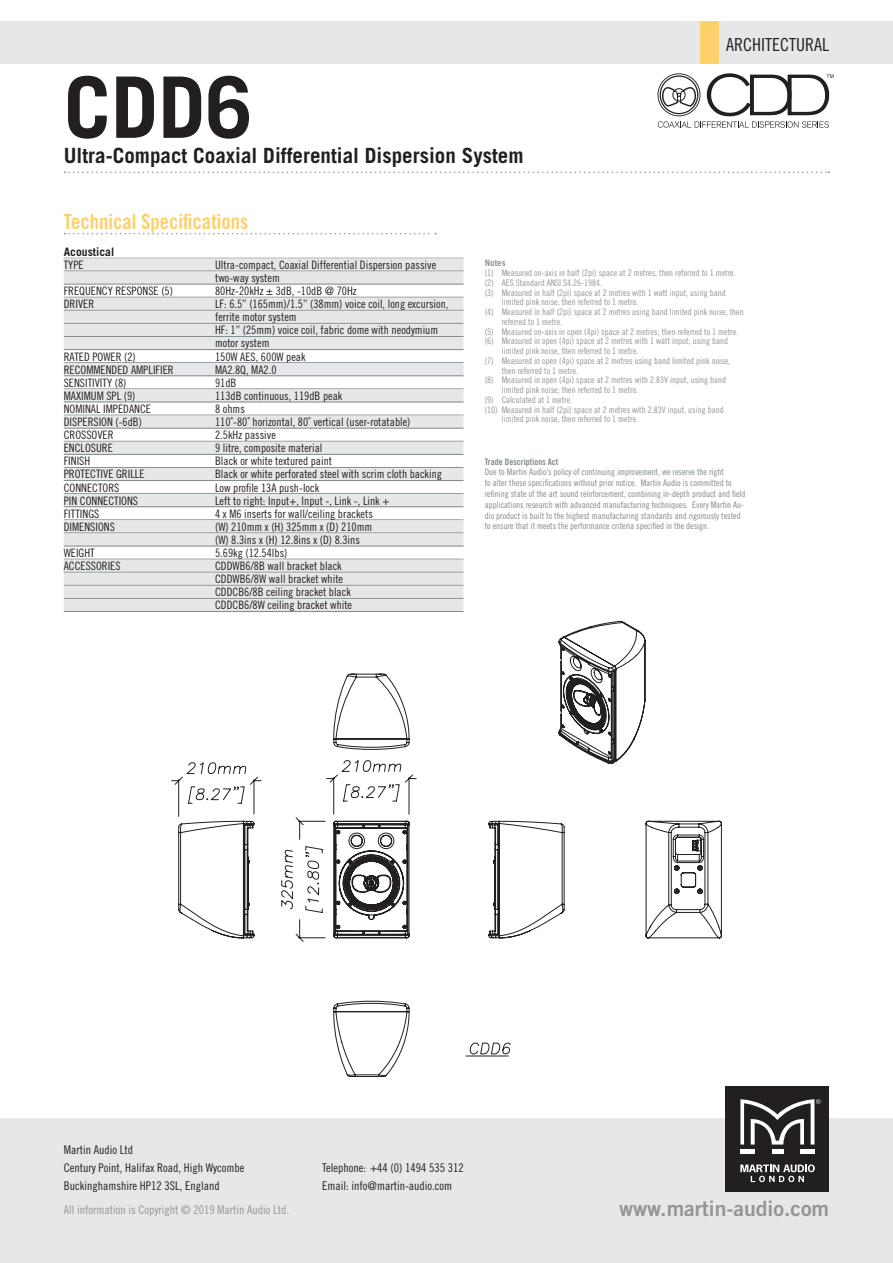
<style>
.page{position:relative;width:893px;height:1263px;background:#fff}
.page>*{position:absolute;margin:0;border:0;box-sizing:border-box;transform-origin:0 0}
.t1{font:700 84.9px "Trade Gothic";color:#231f20}
.t2{font:21.15px "Trade Gothic Bold Two";color:#939598}
.t3{font:700 21px "Trade Gothic";color:#231f20}
.t4{font:21px "Trade Gothic Bold Cond Twenty";color:#fed069}
.t5{font:18px "Trade Gothic Cond Eighteen";color:#231f20}
.t6{font:12px/18px "Trade Gothic Cond Eighteen";color:#231f20}
.t7{font:12px "Trade Gothic Cond Eighteen";color:#939598}
.t8{font:11.7px/13px "Trade Gothic Cond Eighteen";color:#231f20}
.t9{font:700 11.7px "Trade Gothic";color:#231f20}
.t10{font:9px "Trade Gothic Cond Eighteen";color:#939598}
.t11{font:9px/10.8px "Trade Gothic Cond Eighteen";color:#81898d}
.t12{font:9px "Trade Gothic Bold Cond Twenty";color:#81898d}
.t13{font:700 9px "Trade Gothic";color:#939598}
</style>
<div class="page">
<div style="left:0;top:21px;width:893px;height:43px;background:#e6e7e9"></div>
<div style="left:0;top:1118px;width:893px;height:145px;background:#e6e7e9"></div>
<div style="left:725px;top:1086px;width:104px;height:106px;background:#231f20"></div>
<div style="left:740px;top:1149px;width:15px;height:5px;background:#fff"></div>
<div style="left:800px;top:1149px;width:14px;height:5px;background:#fff"></div>
<div style="left:772px;top:1149px;width:11px;height:5px;background:#fff"></div>
<svg style="left:740px;top:1164px;width:75px;height:18px"></svg>
<svg style="left:740px;top:1099px;width:81px;height:46px"></svg>
<div style="left:701px;top:21px;width:18px;height:43px;background:#fed069"></div>
<svg style="left:65px;top:172px;width:764px;height:1px"></svg>
<svg style="left:657px;top:73px;width:176px;height:55px"></svg>
<svg style="left:171px;top:621px;width:551px;height:456px"></svg>
<div style="left:64px;top:258px;width:399px;height:13px;background:#e6e7e9"></div>
<div style="left:64px;top:271px;width:399px;height:13px;background:#e6e7e9"></div>
<hr style="left:64px;top:284px;width:399px;height:1px;background:#81898d">
<hr style="left:64px;top:297px;width:399px;height:1px;background:#81898d">
<div style="left:64px;top:298px;width:399px;height:13px;background:#e6e7e9"></div>
<hr style="left:64px;top:310px;width:399px;height:1px;background:#81898d">
<div style="left:64px;top:311px;width:399px;height:13px;background:#e6e7e9"></div>
<hr style="left:64px;top:323px;width:399px;height:1px;background:#81898d">
<div style="left:64px;top:324px;width:399px;height:13px;background:#e6e7e9"></div>
<hr style="left:64px;top:336px;width:399px;height:1px;background:#81898d">
<div style="left:64px;top:337px;width:399px;height:13px;background:#e6e7e9"></div>
<hr style="left:64px;top:349px;width:399px;height:1px;background:#81898d">
<hr style="left:64px;top:362px;width:399px;height:1px;background:#81898d">
<div style="left:64px;top:363px;width:399px;height:13px;background:#e6e7e9"></div>
<hr style="left:64px;top:375px;width:399px;height:1px;background:#81898d">
<hr style="left:64px;top:388px;width:399px;height:1px;background:#81898d">
<div style="left:64px;top:389px;width:399px;height:13px;background:#e6e7e9"></div>
<hr style="left:64px;top:402px;width:399px;height:1px;background:#81898d">
<div style="left:64px;top:415px;width:399px;height:14px;background:#e6e7e9"></div>
<hr style="left:64px;top:428px;width:399px;height:1px;background:#81898d">
<hr style="left:64px;top:441px;width:399px;height:1px;background:#81898d">
<div style="left:64px;top:442px;width:399px;height:13px;background:#e6e7e9"></div>
<hr style="left:64px;top:454px;width:399px;height:1px;background:#81898d">
<hr style="left:64px;top:467px;width:399px;height:1px;background:#81898d">
<div style="left:64px;top:468px;width:399px;height:13px;background:#e6e7e9"></div>
<hr style="left:64px;top:480px;width:399px;height:1px;background:#81898d">
<hr style="left:64px;top:493px;width:399px;height:1px;background:#81898d">
<div style="left:64px;top:494px;width:399px;height:13px;background:#e6e7e9"></div>
<hr style="left:64px;top:506px;width:399px;height:1px;background:#81898d">
<hr style="left:64px;top:519px;width:399px;height:1px;background:#81898d">
<div style="left:64px;top:520px;width:399px;height:13px;background:#e6e7e9"></div>
<div style="left:64px;top:533px;width:399px;height:13px;background:#e6e7e9"></div>
<hr style="left:64px;top:546px;width:399px;height:1px;background:#81898d">
<hr style="left:64px;top:559px;width:399px;height:1px;background:#81898d">
<div style="left:64px;top:560px;width:399px;height:13px;background:#e6e7e9"></div>
<hr style="left:64px;top:572px;width:399px;height:1px;background:#81898d">
<div style="left:64px;top:573px;width:399px;height:13px;background:#e6e7e9"></div>
<hr style="left:64px;top:585px;width:399px;height:1px;background:#81898d">
<div style="left:64px;top:586px;width:399px;height:13px;background:#e6e7e9"></div>
<hr style="left:64px;top:598px;width:399px;height:1px;background:#81898d">
<div style="left:64px;top:599px;width:399px;height:13px;background:#e6e7e9"></div>
<hr style="left:64px;top:611px;width:399px;height:1px;background:#81898d">
<svg style="left:65px;top:233px;width:371px;height:1px"></svg>
<h1 class="t1" style="left:64px;top:55px;width:190px">CDD6</h1>
<h3 class="t3" style="left:64px;top:143px;width:461px">Ultra-Compact Coaxial Differential Dispersion System</h3>
<h3 class="t4" style="left:64px;top:208px;width:186px">Technical Specifications</h3>
<h3 class="t5" style="left:726px;top:34px;width:104px">ARCHITECTURAL</h3>
<p class="t9" style="left:64px;top:244px;width:52px">Acoustical</p>
<p class="t8" style="left:64px;top:258px;width:22px">TYPE</p>
<p class="t8" style="left:215px;top:258px;width:223px">Ultra-compact, Coaxial Differential Dispersion passive two-way system</p>
<p class="t8" style="left:64px;top:284px;width:111px">FREQUENCY RESPONSE (5)</p>
<p class="t8" style="left:215px;top:284px;width:143px">80Hz-20kHz ± 3dB, -10dB @ 70Hz</p>
<p class="t8" style="left:64px;top:297px;width:32px">DRIVER</p>
<p class="t8" style="left:215px;top:297px;width:235px">LF: 6.5” (165mm)/1.5” (38mm) voice coil, long excursion, ferrite motor system<br>HF: 1” (25mm) voice coil, fabric dome with neodymium motor system</p>
<p class="t8" style="left:64px;top:350px;width:73px">RATED POWER (2)</p>
<p class="t8" style="left:215px;top:350px;width:92px">150W AES, 600W peak</p>
<p class="t8" style="left:64px;top:363px;width:111px">RECOMMENDED AMPLIFIER</p>
<p class="t8" style="left:215px;top:363px;width:63px">MA2.8Q, MA2.0</p>
<p class="t8" style="left:64px;top:376px;width:64px">SENSITIVITY (8)</p>
<p class="t8" style="left:215px;top:376px;width:23px">91dB</p>
<p class="t8" style="left:64px;top:389px;width:73px">MAXIMUM SPL (9)</p>
<p class="t8" style="left:215px;top:389px;width:129px">113dB continuous, 119dB peak</p>
<p class="t8" style="left:64px;top:402px;width:89px">NOMINAL IMPEDANCE</p>
<p class="t8" style="left:215px;top:402px;width:31px">8 ohms</p>
<p class="t8" style="left:64px;top:415px;width:80px">DISPERSION (-6dB)</p>
<p class="t8" style="left:215px;top:415px;width:197px">110˚-80˚ horizontal, 80˚ vertical (user-rotatable)</p>
<p class="t8" style="left:64px;top:428px;width:51px">CROSSOVER</p>
<p class="t8" style="left:215px;top:428px;width:62px">2.5kHz passive</p>
<p class="t8" style="left:64px;top:441px;width:51px">ENCLOSURE</p>
<p class="t8" style="left:215px;top:441px;width:109px">9 litre, composite material</p>
<p class="t8" style="left:64px;top:454px;width:28px">FINISH</p>
<p class="t8" style="left:215px;top:454px;width:119px">Black or white textured paint</p>
<p class="t8" style="left:64px;top:468px;width:82px">PROTECTIVE GRILLE</p>
<p class="t8" style="left:215px;top:468px;width:228px">Black or white perforated steel with scrim cloth backing</p>
<p class="t8" style="left:64px;top:481px;width:57px">CONNECTORS</p>
<p class="t8" style="left:215px;top:481px;width:106px">Low profile 13A push-lock</p>
<p class="t8" style="left:64px;top:494px;width:76px">PIN CONNECTIONS</p>
<p class="t8" style="left:215px;top:494px;width:176px">Left to right: Input+, Input -, Link -, Link +</p>
<p class="t8" style="left:64px;top:507px;width:37px">FITTINGS</p>
<p class="t8" style="left:215px;top:507px;width:159px">4 x M6 inserts for wall/ceiling brackets</p>
<p class="t8" style="left:64px;top:520px;width:53px">DIMENSIONS</p>
<p class="t8" style="left:215px;top:520px;width:159px">(W) 210mm x (H) 325mm x (D) 210mm (W) 8.3ins x (H) 12.8ins x (D) 8.3ins</p>
<p class="t8" style="left:64px;top:546px;width:33px">WEIGHT</p>
<p class="t8" style="left:215px;top:546px;width:74px">5.69kg (12.54lbs)</p>
<p class="t8" style="left:64px;top:559px;width:58px">ACCESSORIES</p>
<p class="t8" style="left:215px;top:559px;width:139px">CDDWB6/8B wall bracket black<br>CDDWB6/8W wall bracket white<br>CDDCB6/8B ceiling bracket black<br>CDDCB6/8W ceiling bracket white</p>
<p class="t13" style="left:485px;top:258px;width:22px">Notes</p>
<p class="t10" style="left:485px;top:268px;width:252px">(1) Measured on-axis in half (2pi) space at 2 metres, then referred to 1 metre.</p>
<p class="t10" style="left:485px;top:277px;width:119px">(2) AES Standard ANSI S4.26-1984.</p>
<p class="t10" style="left:485px;top:287px;width:242px">(3) Measured in half (2pi) space at 2 metres with 1 watt input, using band</p>
<p class="t10" style="left:502px;top:297px;width:138px">limited pink noise, then referred to 1 metre.</p>
<p class="t10" style="left:485px;top:307px;width:260px">(4) Measured in half (2pi) space at 2 metres using band limited pink noise, then</p>
<p class="t10" style="left:502px;top:316px;width:62px">referred to 1 metre.</p>
<p class="t10" style="left:485px;top:326px;width:255px">(5) Measured on-axis in open (4pi) space at 2 metres, then referred to 1 metre.</p>
<p class="t10" style="left:485px;top:336px;width:245px">(6) Measured in open (4pi) space at 2 metres with 1 watt input, using band</p>
<p class="t10" style="left:502px;top:346px;width:138px">limited pink noise, then referred to 1 metre.</p>
<p class="t10" style="left:485px;top:355px;width:247px">(7) Measured in open (4pi) space at 2 metres using band limited pink noise,</p>
<p class="t10" style="left:502px;top:365px;width:78px">then referred to 1 metre.</p>
<p class="t10" style="left:485px;top:375px;width:243px">(8) Measured in open (4pi) space at 2 metres with 2.83V input, using band</p>
<p class="t10" style="left:502px;top:385px;width:138px">limited pink noise, then referred to 1 metre.</p>
<p class="t10" style="left:485px;top:394px;width:89px">(9) Calculated at 1 metre.</p>
<p class="t10" style="left:485px;top:404px;width:240px">(10) Measured in half (2pi) space at 2 metres with 2.83V input, using band</p>
<p class="t10" style="left:502px;top:414px;width:138px">limited pink noise, then referred to 1 metre.</p>
<p class="t12" style="left:485px;top:456px;width:75px">Trade Descriptions Act</p>
<p class="t11" style="left:485px;top:467px;width:262px">Due to Martin Audio’s policy of continuing improvement, we reserve the right<br>to alter these specifications without prior notice. Martin Audio is committed to refining state of the art sound reinforcement, combining in-depth product and field applications research with advanced manufacturing techniques. Every Martin Au&shy;dio product is built to the highest manufacturing standards and rigorously tested to ensure that it meets the performance criteria specified in the design.</p>
<p class="t6" style="left:64px;top:1140px;width:182px">Martin Audio Ltd<br>Century Point, Halifax Road, High Wycombe<br>Buckinghamshire HP12 3SL, England</p>
<p class="t7" style="left:64px;top:1202px;width:227px">All information is Copyright © 2019 Martin Audio Ltd.</p>
<p class="t6" style="left:322px;top:1158px;width:143px">Telephone: +44 (0) 1494 535 312<br>Email: info@martin-audio.com</p>
<h2 class="t2" style="left:619px;top:1196px;width:212px">www.martin-audio.com</h2>
</div>
